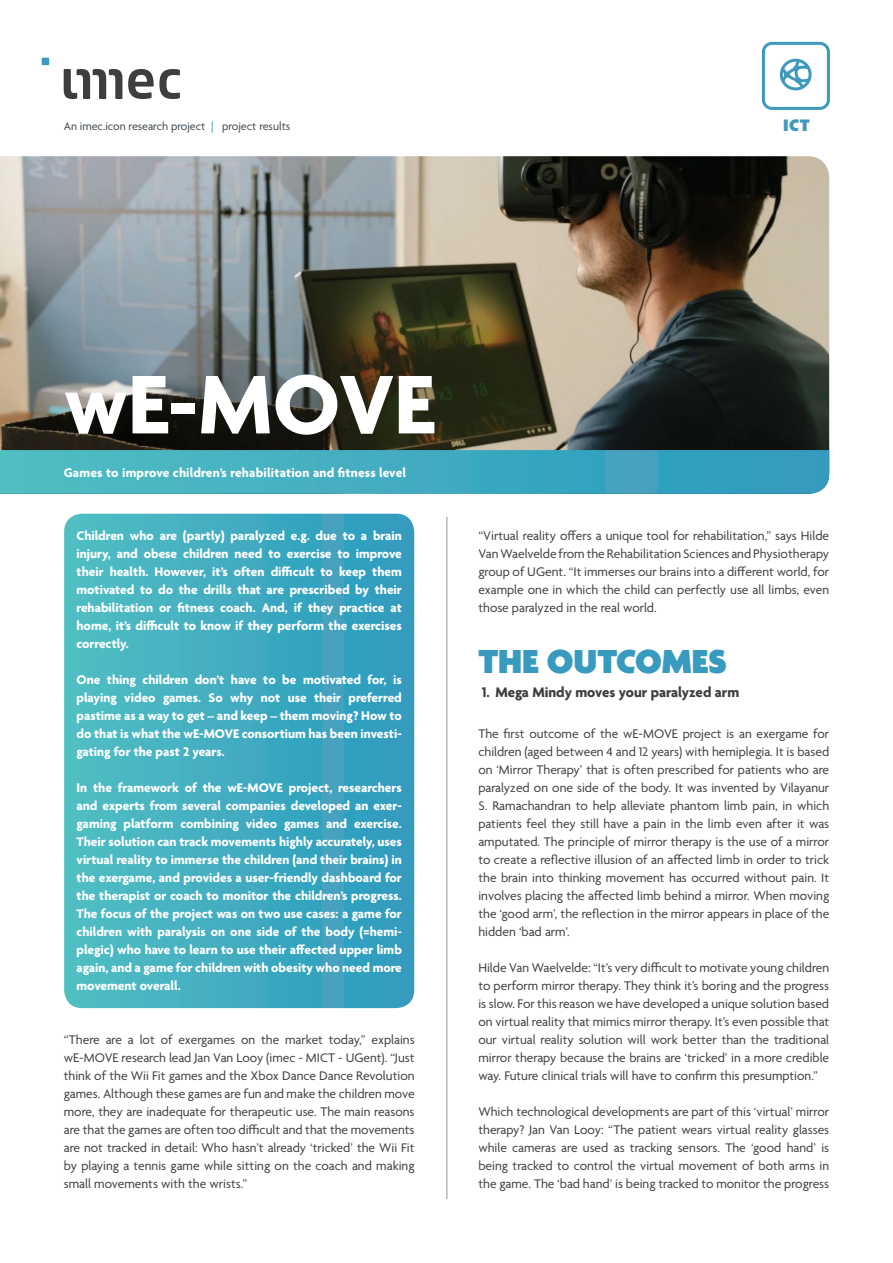
<style>
.page{position:relative;width:893px;height:1263px;background:#fff}
.page>*{position:absolute;margin:0;border:0;box-sizing:border-box;transform-origin:0 0}
.t1{font:700 90px "Agenda";color:#fff}
.BIG_TITLES{font:900 36px "Agenda";color:#379abe}
.t2{font:900 18px "Agenda";color:#3e99bd}
.Subtitles{font:700 15px "Agenda";color:#3e3e3f}
.Bodytext_no_hyphens{font:13.5px/18px "Agenda";color:#3e3e3f;text-align:justify}
.intro{font:700 13.5px/18px "Agenda";color:#fff;text-align:justify}
.objective{font:700 13.5px "Agenda";letter-spacing:.015em;color:#fff}
.t3{font:12px "Agenda";color:#3d474e}
.s1{color:#379abe}
</style>
<div class="page">
<svg style="left:64px;top:514px;width:350px;height:494px;background:#40acc0"></svg>
<img style="left:0;top:156px;width:829px;height:294px">
<div style="left:762px;top:42px;width:68px;height:68px;border:3px solid #3e99bd;border-radius:9px"></div>
<div style="left:780px;top:59px;width:32px;height:31px;border:3px solid #3e99bd;border-radius:50%"></div>
<svg style="left:781px;top:60px;width:29px;height:29px"></svg>
<svg style="left:0;top:450px;width:829px;height:44px;background:#40abbf"></svg>
<hr style="left:446px;top:517px;width:1px;height:682px;background:#939598">
<div style="left:42px;top:58px;width:7px;height:7px;background:#379abe"></div>
<svg style="left:64px;top:69px;width:58px;height:30px"></svg>
<svg style="left:128px;top:69px;width:52px;height:30px"></svg>
<p class="t3" style="left:64px;top:120px;width:228px">An imec.icon research project <span class="s1">|</span> project results</p>
<p class="t2" style="left:783px;top:116px;width:28px">ICT</p>
<p class="t1" style="left:64px;top:356px;width:373px">wE-MOVE</p>
<p class="objective" style="left:64px;top:465px;width:344px">Games to improve children’s rehabilitation and fitness level</p>
<p class="intro" style="left:77px;top:528px;width:327px">Children who are (partly) paralyzed e.g. due to a brain injury, and obese children need to exercise to improve their health. However, it’s often difficult to keep them motivated to do the drills that are prescribed by their rehabilitation or fitness coach. And, if they practice at home, it’s difficult to know if they perform the exercises correctly.</p>
<p class="intro" style="left:77px;top:672px;width:327px">One thing children don’t have to be motivated for, is playing video games. So why not use their preferred pastime as a way to get – and keep – them moving? How to do that is what the wE-MOVE consortium has been investi&shy;gating for the past 2 years.</p>
<p class="intro" style="left:77px;top:780px;width:327px">In the framework of the wE-MOVE project, researchers and experts from several companies developed an exer&shy;gaming platform combining video games and exercise.<br>Their solution can track movements highly accurately, uses virtual reality to immerse the children (and their brains) in the exergame, and provides a user-friendly dashboard for the therapist or coach to monitor the children’s progress.<br>The focus of the project was on two use cases: a game for children with paralysis on one side of the body (=hemi&shy;plegic) who have to learn to use their affected upper limb again, and a game for children with obesity who need more movement overall.</p>
<p class="Bodytext_no_hyphens" style="left:64px;top:1032px;width:352px">“There are a lot of exergames on the market today,” explains wE-MOVE research lead Jan Van Looy (imec - MICT - UGent). “Just think of the Wii Fit games and the Xbox Dance Dance Revolution games. Although these games are fun and make the children move more, they are inadequate for therapeutic use. The main reasons are that the games are often too difficult and that the movements are not tracked in detail: Who hasn’t already ‘tricked’ the Wii Fit by playing a tennis game while sitting on the coach and making small movements with the wrists.”</p>
<p class="Bodytext_no_hyphens" style="left:478px;top:528px;width:352px">“Virtual reality offers a unique tool for rehabilitation,” says Hilde Van Waelvelde from the Rehabilitation Sciences and Physiotherapy group of UGent. “It immerses our brains into a different world, for example one in which the child can perfectly use all limbs, even those paralyzed in the real world.</p>
<p class="BIG_TITLES" style="left:478px;top:642px;width:250px">THE OUTCOMES</p>
<p class="Subtitles" style="left:482px;top:684px;width:259px">1. Mega Mindy moves your paralyzed arm</p>
<p class="Bodytext_no_hyphens" style="left:478px;top:726px;width:352px">The first outcome of the wE-MOVE project is an exergame for children (aged between 4 and 12 years) with hemiplegia. It is based on ‘Mirror Therapy’ that is often prescribed for patients who are paralyzed on one side of the body. It was invented by Vilayanur S. Ramachandran to help alleviate phantom limb pain, in which patients feel they still have a pain in the limb even after it was amputated. The principle of mirror therapy is the use of a mirror to create a reflective illusion of an affected limb in order to trick the brain into thinking movement has occurred without pain. It involves placing the affected limb behind a mirror. When moving the ‘good arm’, the reflection in the mirror appears in place of the hidden ‘bad arm’.</p>
<p class="Bodytext_no_hyphens" style="left:478px;top:960px;width:352px">Hilde Van Waelvelde: “It’s very difficult to motivate young children to perform mirror therapy. They think it’s boring and the progress is slow. For this reason we have developed a unique solution based on virtual reality that mimics mirror therapy. It’s even possible that our virtual reality solution will work better than the traditional mirror therapy because the brains are ‘tricked’ in a more credible way. Future clinical trials will have to confirm this presumption.”</p>
<p class="Bodytext_no_hyphens" style="left:478px;top:1104px;width:352px">Which technological developments are part of this ‘virtual’ mirror therapy? Jan Van Looy: “The patient wears virtual reality glasses while cameras are used as tracking sensors. The ‘good hand’ is being tracked to control the virtual movement of both arms in the game. The ‘bad hand’ is being tracked to monitor the progress</p>
</div>
